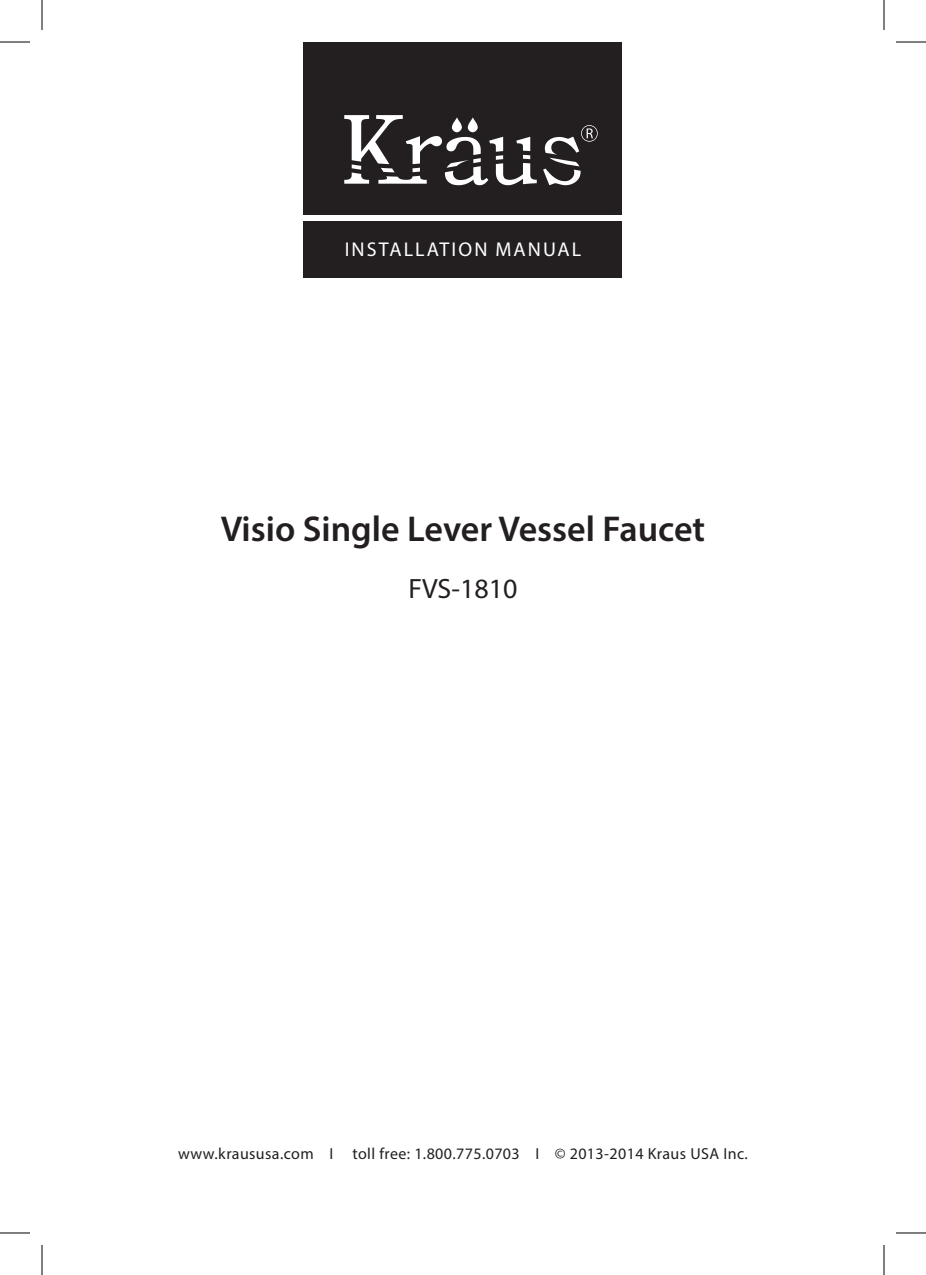
<style>
.page{position:relative;width:926px;height:1275px;background:#fff}
.page>*{position:absolute;margin:0;border:0;box-sizing:border-box;transform-origin:0 0}
.t1{font:600 36px "Myriad Pro";color:#231f20}
.t2{font:28px "Myriad Pro";color:#231f20}
.t3{font:20px "Myriad Pro";letter-spacing:.105em;color:#fff}
.t4{font:16px "Myriad Pro";letter-spacing:.025em;color:#231f20}
</style>
<div class="page">
<div style="left:304px;top:221px;width:318px;height:56px;background:#231f20"></div>
<div style="left:304px;top:42px;width:318px;height:172px;background:#231f20"></div>
<svg style="left:344px;top:115px;width:254px;height:70px"></svg>
<hr style="left:0;top:42px;width:30px;height:1px;background:#000">
<hr style="left:896px;top:42px;width:30px;height:1px;background:#000">
<hr style="left:0;top:1232px;width:30px;height:1px;background:#000">
<hr style="left:896px;top:1232px;width:30px;height:1px;background:#000">
<hr style="left:42px;top:0;width:1px;height:30px;background:#000">
<hr style="left:42px;top:1245px;width:1px;height:30px;background:#000">
<hr style="left:884px;top:0;width:1px;height:30px;background:#000">
<hr style="left:884px;top:1245px;width:1px;height:30px;background:#000">
<p class="t3" style="left:345px;top:237px;width:238px">INSTALLATION MANUAL</p>
<h1 class="t1" style="left:221px;top:505px;width:486px">Visio Single Lever Vessel Faucet</h1>
<h2 class="t2" style="left:408px;top:572px;width:111px">FVS-1810</h2>
<p class="t4" style="left:178px;top:1144px;width:571px">www.kraususa.com I toll free: 1.800.775.0703 I © 2013-2014 Kraus USA Inc.</p>
</div>
